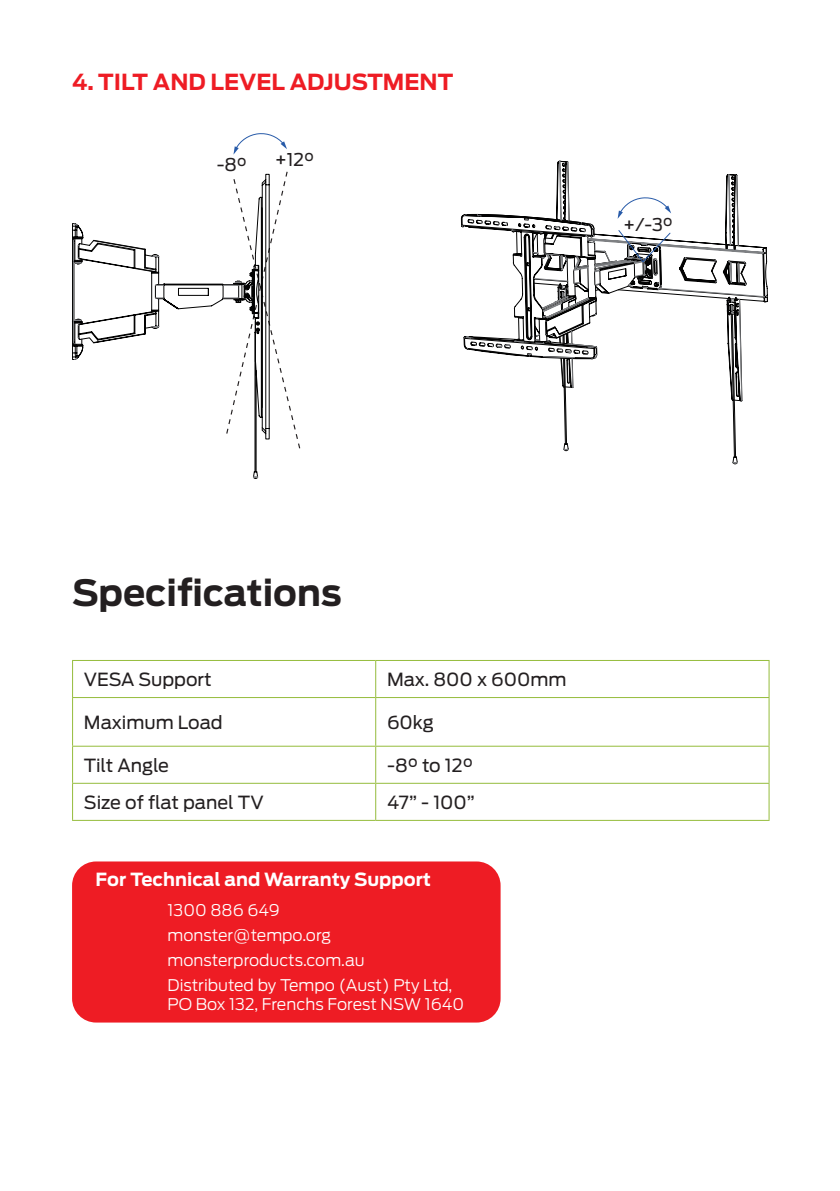
<style>
.page{position:relative;width:840px;height:1191px;background:#fff}
.page>*{position:absolute;margin:0;border:0;box-sizing:border-box;transform-origin:0 0}
.Heading{font:700 36px "Antenna";color:#231f20}
.body{font:700 22px "Antenna";color:#ee1c24}
.Body{font:18px "Antenna";color:#231f20}
.Sub-sub-heading{font:700 18px "Antenna";color:#fff}
.Body-2{font:17.6px "Antenna";color:#231f20}
.Body-3{font:300 16px/19.2px "Antenna";color:#fff}
</style>
<div class="page">
<hr style="left:72px;top:660px;width:303px;height:1px;background:#95bc3c">
<hr style="left:72px;top:661px;width:1px;height:36px;background:#95bc3c">
<hr style="left:375px;top:660px;width:394px;height:1px;background:#95bc3c">
<hr style="left:375px;top:661px;width:1px;height:36px;background:#95bc3c">
<hr style="left:768px;top:661px;width:1px;height:36px;background:#95bc3c">
<hr style="left:72px;top:697px;width:303px;height:1px;background:#95bc3c">
<hr style="left:72px;top:698px;width:1px;height:47px;background:#95bc3c">
<hr style="left:375px;top:697px;width:394px;height:1px;background:#95bc3c">
<hr style="left:375px;top:698px;width:1px;height:47px;background:#95bc3c">
<hr style="left:768px;top:698px;width:1px;height:47px;background:#95bc3c">
<hr style="left:72px;top:745px;width:303px;height:1px;background:#95bc3c">
<hr style="left:72px;top:746px;width:1px;height:37px;background:#95bc3c">
<hr style="left:375px;top:745px;width:394px;height:1px;background:#95bc3c">
<hr style="left:375px;top:746px;width:1px;height:37px;background:#95bc3c">
<hr style="left:768px;top:746px;width:1px;height:37px;background:#95bc3c">
<hr style="left:72px;top:783px;width:303px;height:1px;background:#95bc3c">
<hr style="left:72px;top:784px;width:1px;height:36px;background:#95bc3c">
<hr style="left:375px;top:783px;width:394px;height:1px;background:#95bc3c">
<hr style="left:375px;top:784px;width:1px;height:36px;background:#95bc3c">
<hr style="left:768px;top:784px;width:1px;height:36px;background:#95bc3c">
<hr style="left:72px;top:820px;width:303px;height:1px;background:#95bc3c">
<hr style="left:375px;top:820px;width:394px;height:1px;background:#95bc3c">
<div style="left:72px;top:861px;width:428px;height:161px;background:#ee1c24;border-radius:24px"></div>
<svg style="left:556px;top:161px;width:187px;height:302px"></svg>
<svg style="left:72px;top:171px;width:229px;height:279px"></svg>
<svg style="left:233px;top:133px;width:54px;height:22px"></svg>
<svg style="left:460px;top:197px;width:308px;height:163px"></svg>
<p class="body" style="left:72px;top:68px;width:382px">4. TILT AND LEVEL ADJUSTMENT</p>
<p class="Body-2" style="left:217px;top:154px;width:32px">-8°</p>
<p class="Body-2" style="left:274px;top:149px;width:41px">+12°</p>
<p class="Body-2" style="left:622px;top:214px;width:51px">+/-3°</p>
<p class="Heading" style="left:72px;top:571px;width:271px">Specifications</p>
<p class="Body" style="left:84px;top:669px;width:129px">VESA Support</p>
<p class="Body" style="left:387px;top:669px;width:181px">Max. 800 x 600mm</p>
<p class="Body" style="left:84px;top:712px;width:140px">Maximum Load</p>
<p class="Body" style="left:387px;top:712px;width:48px">60kg</p>
<p class="Body" style="left:84px;top:754px;width:86px">Tilt Angle</p>
<p class="Body" style="left:387px;top:754px;width:87px">-8° to 12°</p>
<p class="Body" style="left:84px;top:791px;width:181px">Size of flat panel TV</p>
<p class="Body" style="left:387px;top:791px;width:89px">47” - 100”</p>
<p class="Sub-sub-heading" style="left:95px;top:869px;width:337px">For Technical and Warranty Support</p>
<p class="Body-3" style="left:167px;top:900px;width:114px">1300 886 649</p>
<p class="Body-3" style="left:167px;top:925px;width:165px">monster@tempo.org</p>
<p class="Body-3" style="left:167px;top:950px;width:198px">monsterproducts.com.au</p>
<p class="Body-3" style="left:167px;top:975px;width:298px">Distributed by Tempo (Aust) Pty Ltd,<br>PO Box 132, Frenchs Forest NSW 1640</p>
</div>
